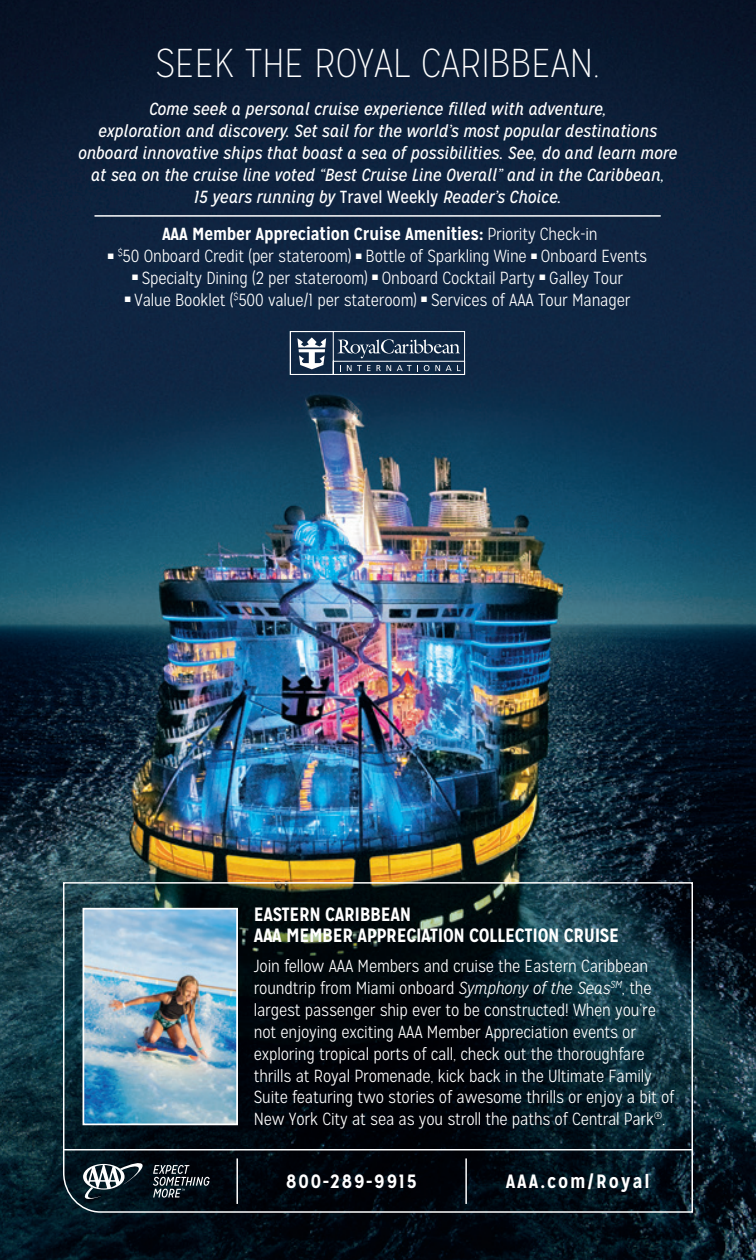
<style>
.page{position:relative;width:756px;height:1260px;background:#fff}
.page>*{position:absolute;margin:0;border:0;box-sizing:border-box;transform-origin:0 0}
.t1{font:100 40.25px "Mission Gothic";color:#fff}
.t2{font:700 19.25px/21px "Mission Gothic";letter-spacing:-.02em;color:#fff}
.t3{font:700 19.25px "Mission Gothic";letter-spacing:.1em;color:#fff}
.t4{font:300 17.5px/21.9px "Mission Gothic";letter-spacing:-.01em;color:#fff}
.t5{font:italic 17.5px/21.9px "Mission Gothic";color:#fff;text-align:center}
.t6{font:700 17.5px "Mission Gothic";letter-spacing:-.01em;color:#fff}
.s1{font-style:normal}
.s2{font-weight:300}
.s3{font-style:italic}
</style>
<div class="page">
<img style="left:0;top:0;width:756px;height:1260px">
<svg style="left:62px;top:881px;width:632px;height:332px;background:#0b1a21"></svg>
<img style="left:86px;top:911px;width:149px;height:211px">
<div style="left:83px;top:908px;width:155px;height:217px;border:2px solid #fff"></div>
<hr style="left:94px;top:215px;width:567px;height:2px;background:#fff">
<svg style="left:290px;top:331px;width:175px;height:44px;background:#42556b"></svg>
<svg style="left:83px;top:1162px;width:61px;height:38px"></svg>
<svg style="left:153px;top:1165px;width:57px;height:33px;background:#373e45"></svg>
<hr style="left:236px;top:1158px;width:2px;height:46px;background:#fff">
<hr style="left:63px;top:1149px;width:629px;height:1px;background:#fff">
<hr style="left:465px;top:1158px;width:2px;height:46px;background:#fff">
<h1 class="t1" style="left:156px;top:40px;width:446px">SEEK THE ROYAL CARIBBEAN.</h1>
<p class="t5" style="left:78px;top:98px;width:601px">Come seek a personal cruise experience filled with adventure,<br>exploration and discovery. Set sail for the world’s most popular destinations onboard innovative ships that boast a sea of possibilities. See, do and learn more at sea on the cruise line voted “Best Cruise Line Overall” and in the Caribbean,<br>15 years running by <span class="s1">Travel Weekly</span> Reader’s Choice.</p>
<p class="t6" style="left:162px;top:223px;width:437px">AAA Member Appreciation Cruise Amenities: <span class="s2">Priority Check-in</span></p>
<p class="t4" style="left:108px;top:245px;width:541px">■ <sup>$</sup>50 Onboard Credit (per stateroom) ■ Bottle of Sparkling Wine ■ Onboard Events</p>
<p class="t4" style="left:132px;top:267px;width:493px">■ Specialty Dining (2 per stateroom) ■ Onboard Cocktail Party ■ Galley Tour</p>
<p class="t4" style="left:125px;top:289px;width:507px">■ Value Booklet (<sup>$</sup>500 value/1 per stateroom) ■ Services of AAA Tour Manager</p>
<p class="t2" style="left:254px;top:904px;width:367px">EASTERN CARIBBEAN<br>AAA MEMBER APPRECIATION COLLECTION CRUISE</p>
<p class="t4" style="left:254px;top:955px;width:422px">Join fellow AAA Members and cruise the Eastern Caribbean roundtrip from Miami onboard <span class="s3">Symphony of the Seas</span><sup>SM</sup>, the largest passenger ship ever to be constructed! When you’re not enjoying exciting AAA Member Appreciation events or exploring tropical ports of call, check out the thoroughfare thrills at Royal Promenade, kick back in the Ultimate Family Suite featuring two stories of awesome thrills or enjoy a bit of New York City at sea as you stroll the paths of Central Park<sup>®</sup>.</p>
<p class="t3" style="left:286px;top:1169px;width:132px">800-289-9915</p>
<p class="t3" style="left:506px;top:1169px;width:145px">AAA.com/Royal</p>
</div>
